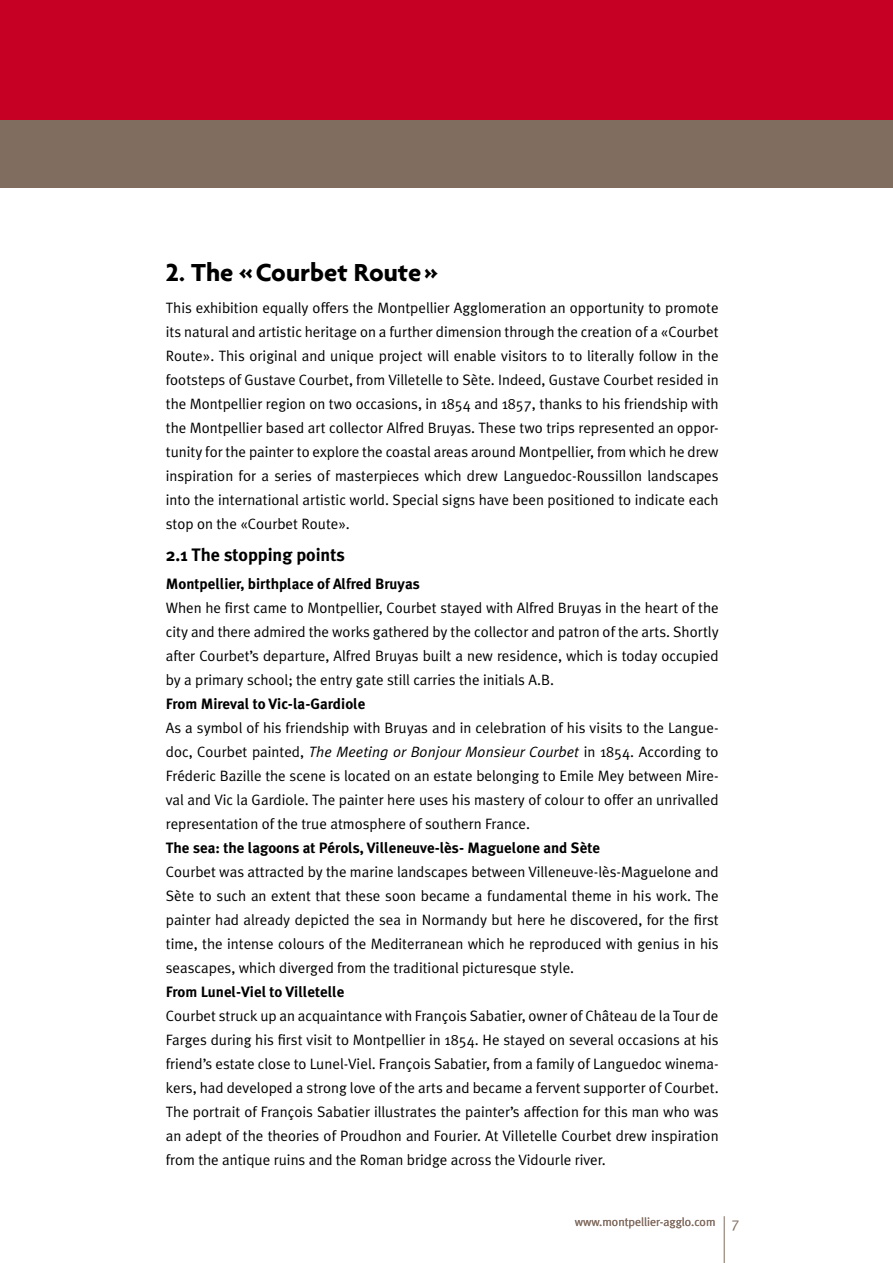
<style>
.page{position:relative;width:893px;height:1263px;background:#fff}
.page>*{position:absolute;margin:0;border:0;box-sizing:border-box;transform-origin:0 0}
.t1{font:700 26.7px "Agenda";color:#000}
.t2{font:700 18px "Meta Plus";color:#000}
.t3{font:15px/24px "Meta Plus Normal";color:#000;text-align:justify}
.t4{font:700 15px "Meta Plus";color:#000}
.t5{font:12px "Meta Plus Normal";color:#816c60}
.s1{font-style:italic}
.s2{font-size:15px}
</style>
<div class="page">
<div style="left:0;top:0;width:893px;height:141px;background:#c50024"></div>
<div style="left:0;top:120px;width:893px;height:68px;background:#816c60"></div>
<hr style="left:724px;top:1216px;width:1px;height:47px;background:#816c60">
<h1 class="t1" style="left:166px;top:256px;width:273px">2. The «Courbet Route »</h1>
<p class="t3" style="left:166px;top:296px;width:554px">This exhibition equally offers the Montpellier Agglomeration an opportunity to promote its natural and artistic heritage on a further dimension through the creation of a «Courbet Route». This original and unique project will enable visitors to to literally follow in the footsteps of Gustave Courbet, from Villetelle to Sète. Indeed, Gustave Courbet resided in the Montpellier region on two occasions, in 1854 and 1857, thanks to his friendship with the Montpellier based art collector Alfred Bruyas. These two trips represented an oppor&shy;tunity for the painter to explore the coastal areas around Montpellier, from which he drew inspiration for a series of masterpieces which drew Languedoc-Roussillon landscapes into the international artistic world. Special signs have been positioned to indicate each stop on the «Courbet Route».</p>
<p class="t2" style="left:166px;top:544px;width:181px">2.1 The stopping points</p>
<p class="t4" style="left:166px;top:575px;width:256px">Montpellier, birthplace of Alfred Bruyas</p>
<p class="t3" style="left:166px;top:596px;width:554px">When he first came to Montpellier, Courbet stayed with Alfred Bruyas in the heart of the city and there admired the works gathered by the collector and patron of the arts. Shortly after Courbet’s departure, Alfred Bruyas built a new residence, which is today occupied by a primary school; the entry gate still carries the initials A.B.</p>
<p class="t4" style="left:166px;top:695px;width:201px">From Mireval to Vic-la-Gardiole</p>
<p class="t3" style="left:166px;top:716px;width:554px">As a symbol of his friendship with Bruyas and in celebration of his visits to the Langue&shy;doc, Courbet painted, <span class="s1">The Meeting or Bonjour Monsieur Courbet</span> in 1854. According to Fréderic Bazille the scene is located on an estate belonging to Emile Mey between Mire&shy;val and Vic la Gardiole. The painter here uses his mastery of colour to offer an unrivalled representation of the true atmosphere of southern France.</p>
<p class="t4" style="left:166px;top:839px;width:436px">The sea: the lagoons at Pérols, Villeneuve-lès- Maguelone and Sète</p>
<p class="t3" style="left:166px;top:860px;width:554px">Courbet was attracted by the marine landscapes between Villeneuve-lès-Maguelone and Sète to such an extent that these soon became a fundamental theme in his work. The painter had already depicted the sea in Normandy but here he discovered, for the first time, the intense colours of the Mediterranean which he reproduced with genius in his seascapes, which diverged from the traditional picturesque style.</p>
<p class="t4" style="left:166px;top:983px;width:180px">From Lunel-Viel to Villetelle</p>
<p class="t3" style="left:166px;top:1004px;width:554px">Courbet struck up an acquaintance with François Sabatier, owner of Château de la Tour de Farges during his first visit to Montpellier in 1854. He stayed on several occasions at his friend’s estate close to Lunel-Viel. François Sabatier, from a family of Languedoc winema&shy;kers, had developed a strong love of the arts and became a fervent supporter of Courbet.<br>The portrait of François Sabatier illustrates the painter’s affection for this man who was an adept of the theories of Proudhon and Fourier. At Villetelle Courbet drew inspiration from the antique ruins and the Roman bridge across the Vidourle river.</p>
<p class="t5" style="left:575px;top:1215px;width:166px">www.montpellier-agglo.com <span class="s2">7</span></p>
</div>
